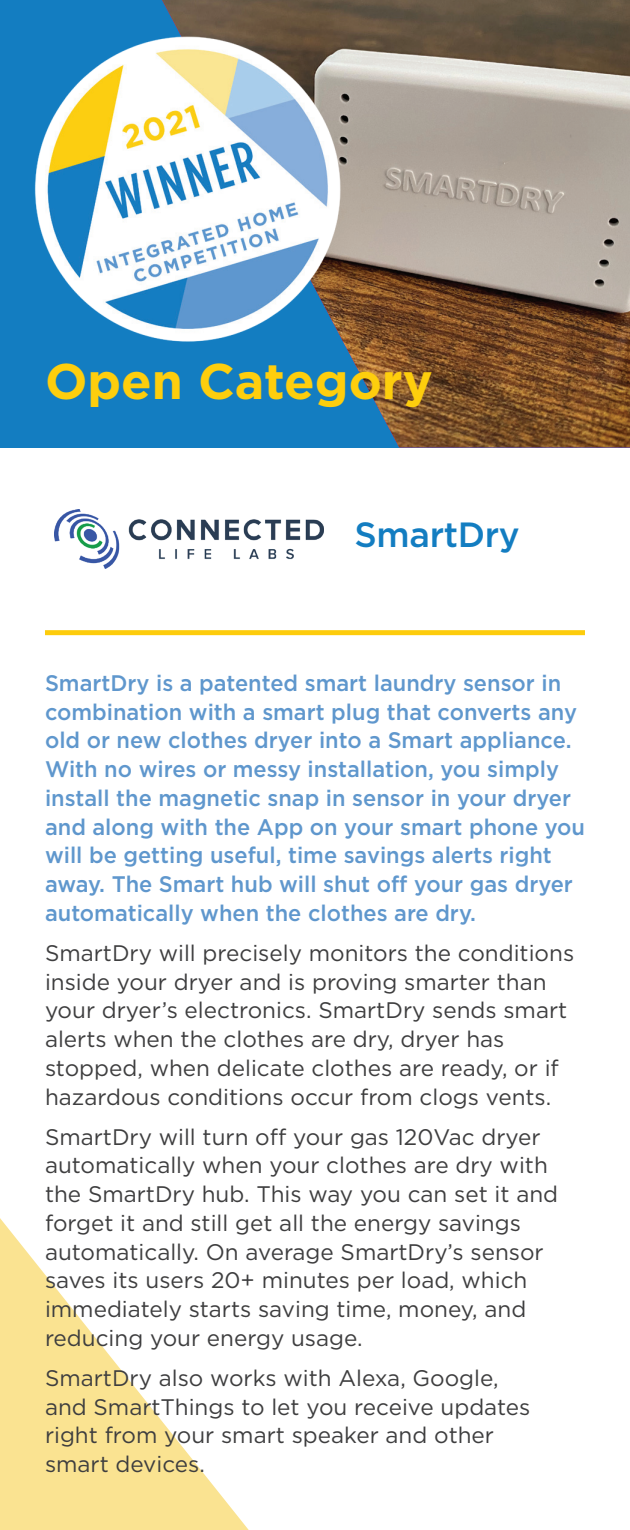
<style>
.page{position:relative;width:630px;height:1530px;background:#fff}
.page>*{position:absolute;margin:0;border:0;box-sizing:border-box;transform-origin:0 0}
.t1{font:700 50px "Gotham";color:#fece0d}
.t2{font:500 35px "Gotham";letter-spacing:-.01em;color:#137dc1}
.t3{font:22.5px/28.8px "Gotham";color:#3e3e3f}
.t4{font:500 22.5px/28.8px "Gotham";color:#5f97cd}
</style>
<div class="page">
<div style="left:0;top:0;width:630px;height:447px;background:#137dc1"></div>
<img style="left:370px;top:0;width:260px;height:447px">
<svg style="left:0;top:1218px;width:249px;height:312px"></svg>
<div style="left:45px;top:630px;width:540px;height:5px;background:#fdcc0c"></div>
<img style="left:34px;top:0;width:371px;height:392px">
<img style="left:54px;top:509px;width:270px;height:59px">
<h1 class="t1" style="left:45px;top:352px;width:389px">Open Category</h1>
<h2 class="t2" style="left:355px;top:515px;width:167px">SmartDry</h2>
<p class="t4" style="left:45px;top:668px;width:542px">SmartDry is a patented smart laundry sensor in combination with a smart plug that converts any old or new clothes dryer into a Smart appliance.<br>With no wires or messy installation, you simply install the magnetic snap in sensor in your dryer and along with the App on your smart phone you will be getting useful, time savings alerts right away. The Smart hub will shut off your gas dryer automatically when the clothes are dry.</p>
<p class="t3" style="left:45px;top:938px;width:531px">SmartDry will precisely monitors the conditions inside your dryer and is proving smarter than your dryer’s electronics. SmartDry sends smart alerts when the clothes are dry, dryer has stopped, when delicate clothes are ready, or if hazardous conditions occur from clogs vents.</p>
<p class="t3" style="left:45px;top:1122px;width:515px">SmartDry will turn off your gas 120Vac dryer automatically when your clothes are dry with the SmartDry hub. This way you can set it and forget it and still get all the energy savings automatically. On average SmartDry’s sensor saves its users 20+ minutes per load, which immediately starts saving time, money, and reducing your energy usage.</p>
<p class="t3" style="left:45px;top:1363px;width:487px">SmartDry also works with Alexa, Google, and SmartThings to let you receive updates right from your smart speaker and other smart devices.</p>
</div>
